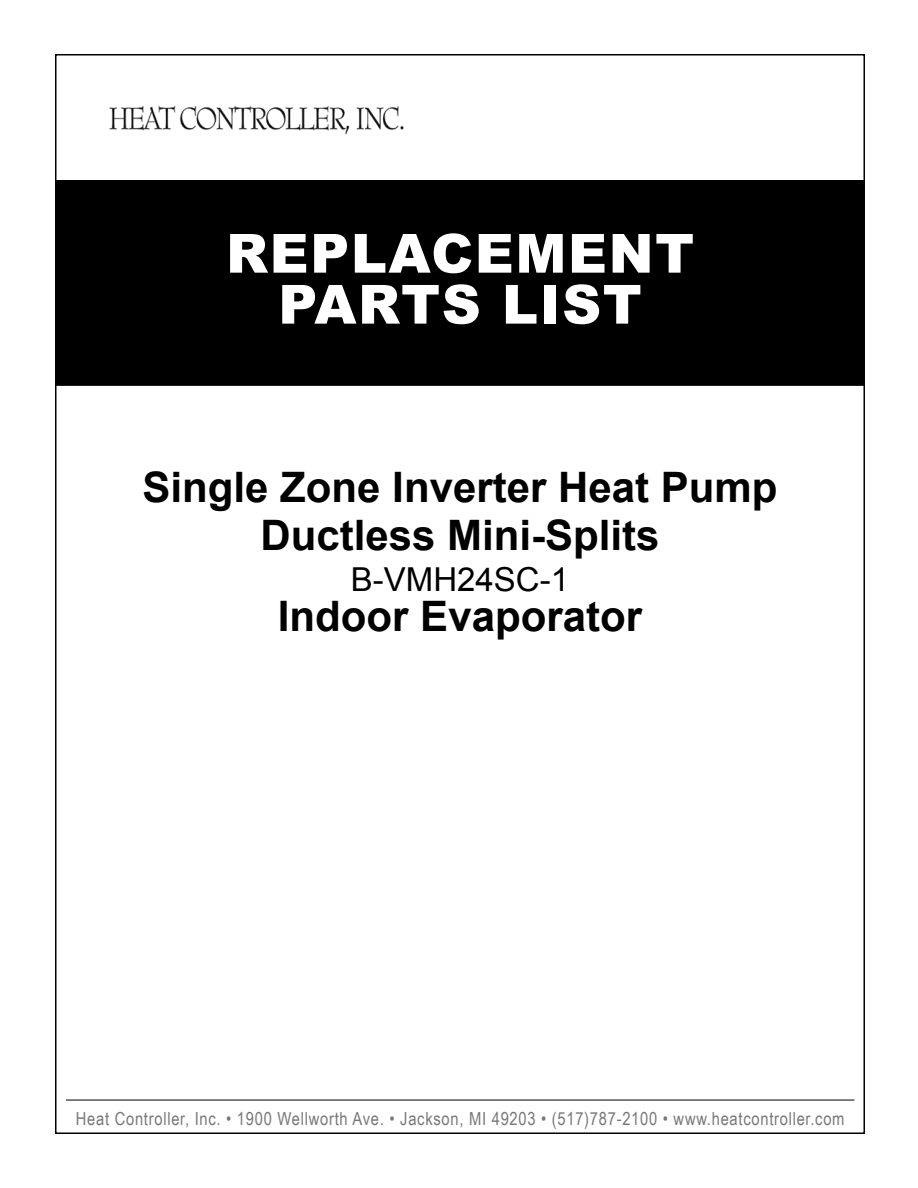
<style>
.page{position:relative;width:918px;height:1188px;background:#fff}
.page>*{position:absolute;margin:0;border:0;box-sizing:border-box;transform-origin:0 0}
.t1{font:900 54px/51px "Arial";letter-spacing:.03em;color:#fff;text-align:center}
.t2{font:700 42px/48px "Arial";color:#000;text-align:center}
.t3{font:33px "Arial";color:#000}
.t4{font:18px "Arial Narrow";letter-spacing:.04em;color:#77787b}
</style>
<div class="page">
<hr style="left:66px;top:1100px;width:788px;height:1px;background:#000">
<div style="left:56px;top:181px;width:808px;height:204px;background:#000"></div>
<div style="left:55px;top:180px;width:810px;height:206px;border:2px solid #000"></div>
<img style="left:109px;top:105px;width:295px;height:30px">
<h1 class="t1" style="left:226px;top:226px;width:470px">REPLACEMENT<br>PARTS LIST</h1>
<h2 class="t2" style="left:143px;top:465px;width:636px">Single Zone Inverter Heat Pump<br>Ductless Mini-Splits</h2>
<h3 class="t3" style="left:351px;top:558px;width:220px">B-VMH24SC-1</h3>
<h2 class="t2" style="left:278px;top:594px;width:366px">Indoor Evaporator</h2>
<p class="t4" style="left:76px;top:1105px;width:770px">Heat Controller, Inc. • 1900 Wellworth Ave. • Jackson, MI 49203 • (517)787-2100 • www.heatcontroller.com</p>
</div>
